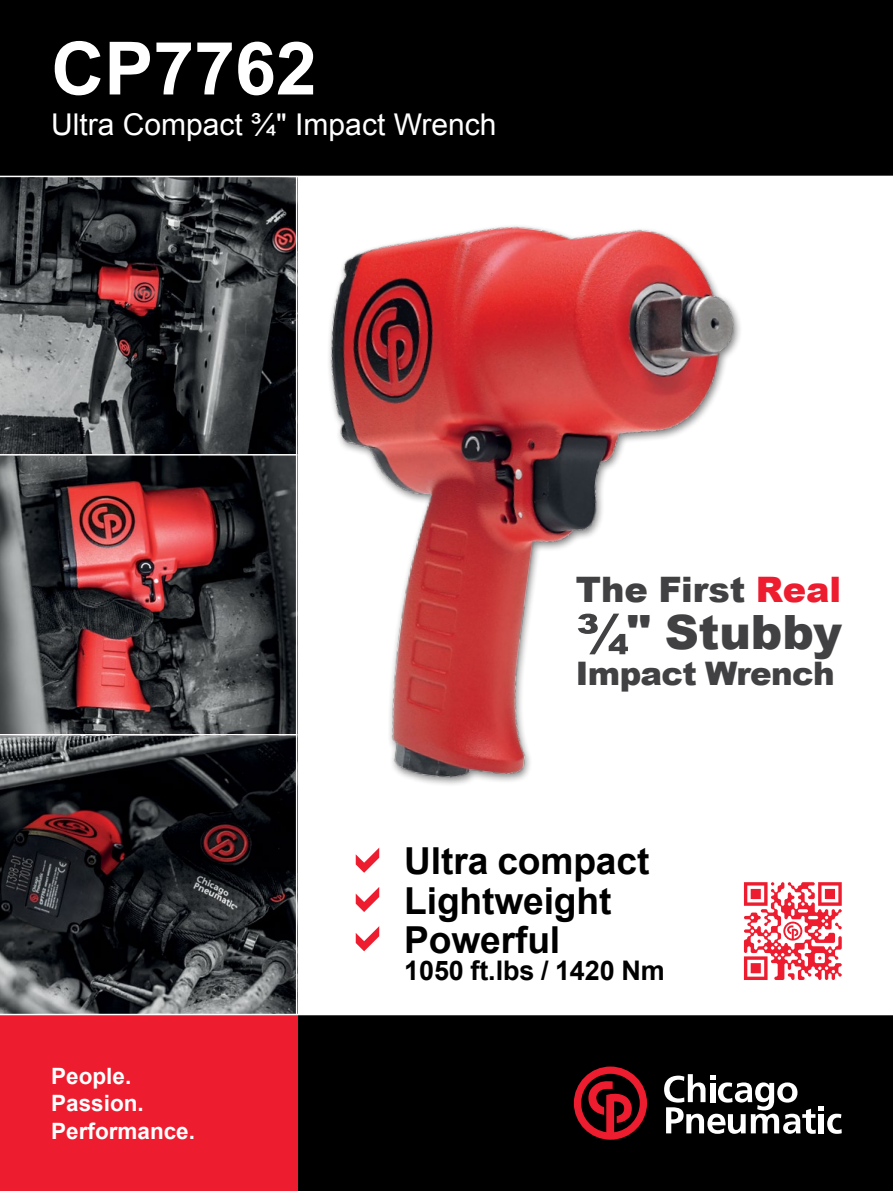
<style>
.page{position:relative;width:893px;height:1191px;background:#fff}
.page>*{position:absolute;margin:0;border:0;box-sizing:border-box;transform-origin:0 0}
.t1{font:700 73.5px "Arial";color:#fff}
.t2{font:900 47.25px "Arial";color:#414042}
.t3{font:700 37.2px/39.3px "Arial";letter-spacing:-.005em;color:#000}
.t4{font:900 35.1px "Arial";color:#414042}
.t5{font:900 32.4px "Arial";letter-spacing:-.025em;color:#414042}
.t6{font:30px "Arial";color:#fff}
.t7{font:700 27px "Arial";letter-spacing:-.005em;color:#000}
.t8{font:700 22.5px/27.8px "Arial";color:#fff}
.s1{color:#ed1c2e}
.s2{font-size:54px}
</style>
<div class="page">
<img style="left:297px;top:177px;width:443px;height:684px">
<img style="left:0;top:177px;width:296px;height:836px">
<div style="left:0;top:0;width:893px;height:176px;background:#000"></div>
<div style="left:297px;top:1015px;width:596px;height:176px;background:#000"></div>
<div style="left:0;top:1015px;width:297px;height:176px;background:#ed1c2e"></div>
<svg style="left:664px;top:1074px;width:178px;height:59px"></svg>
<svg style="left:574px;top:1066px;width:73px;height:73px"></svg>
<hr style="left:0;top:734px;width:297px;height:1px;background:#fff">
<hr style="left:0;top:454px;width:297px;height:1px;background:#fff">
<svg style="left:744px;top:882px;width:98px;height:98px"></svg>
<svg style="left:356px;top:847px;width:23px;height:14px"></svg>
<h1 class="t1" style="left:51px;top:20px;width:267px">CP7762</h1>
<p class="t6" style="left:51px;top:105px;width:447px">Ultra Compact ¾" Impact Wrench</p>
<p class="t4" style="left:576px;top:563px;width:267px">The First <span class="s1">Real</span></p>
<p class="t2" style="left:576px;top:597px;width:267px"><span class="s2">¾</span>" Stubby</p>
<p class="t5" style="left:576px;top:650px;width:260px">Impact Wrench</p>
<p class="t8" style="left:51px;top:1062px;width:145px">People.<br>Passion.<br>Performance.</p>
<p class="t3" style="left:404px;top:843px;width:247px">Ultra compact<br>Lightweight<br>Powerful</p>
<p class="t7" style="left:404px;top:952px;width:262px">1050 ft.lbs / 1420 Nm</p>
</div>
